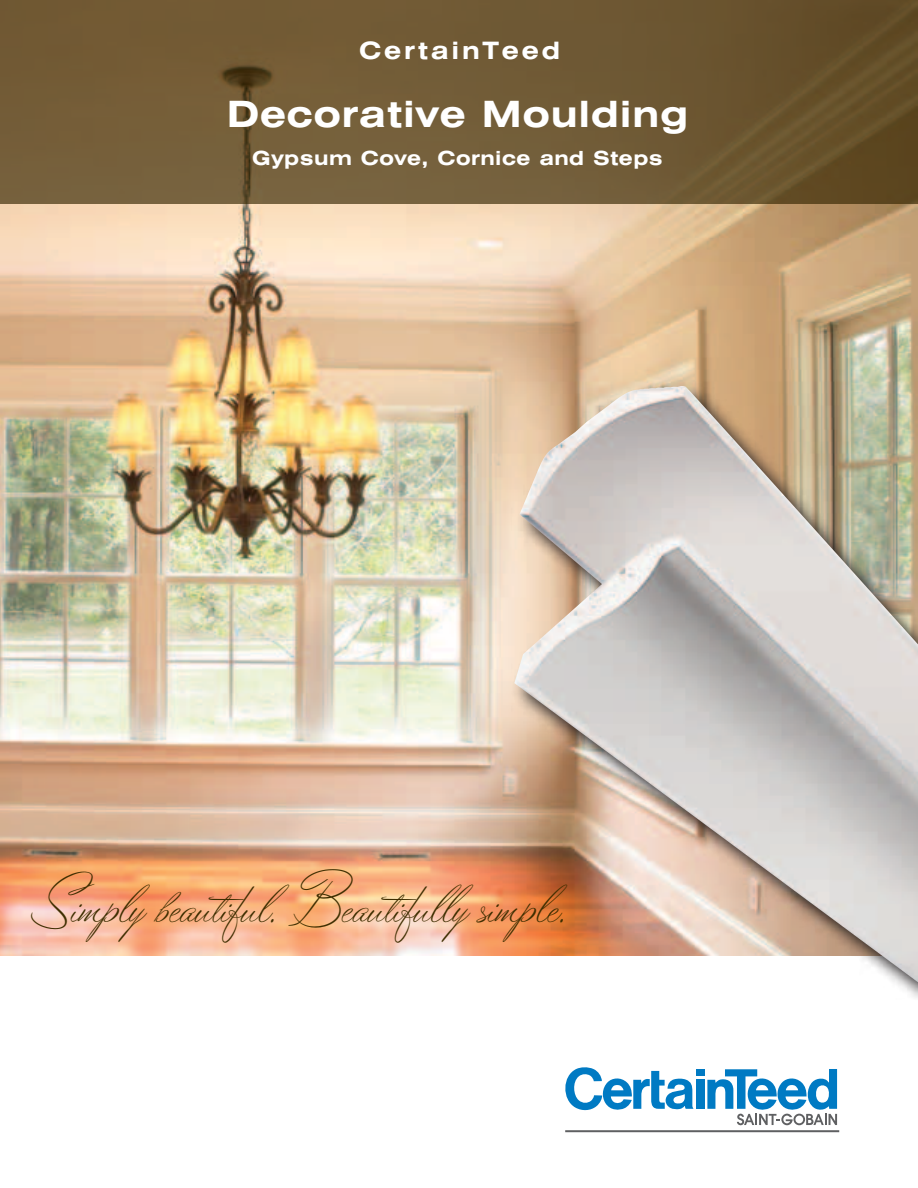
<style>
.page{position:relative;width:918px;height:1188px;background:#fff}
.page>*{position:absolute;margin:0;border:0;box-sizing:border-box;transform-origin:0 0}
.t1{font:43.35px "Marmalade JF";color:#3e2e00}
.t2{font:700 expanded 36.3px "Swiss 721 BT";letter-spacing:.025em;color:#fff}
.t3{font:700 expanded 24px "Swiss 721 BT";letter-spacing:.12em;color:#fff}
.t4{font:700 expanded 19.5px "Swiss 721 BT";letter-spacing:.025em;color:#fff}
</style>
<div class="page">
<img style="left:0;top:203px;width:918px;height:753px">
<svg style="left:511px;top:382px;width:407px;height:616px"></svg>
<img style="left:514px;top:386px;width:404px;height:596px">
<div style="left:0;top:0;width:918px;height:203px;background:linear-gradient(to right,#79613d,#66512b)"></div>
<div style="left:696px;top:1069px;width:8px;height:7px;background:#007ac3"></div>
<svg style="left:565px;top:1067px;width:129px;height:44px"></svg>
<div style="left:696px;top:1080px;width:8px;height:29px;background:#007ac3"></div>
<svg style="left:707px;top:1069px;width:130px;height:56px"></svg>
<hr style="left:565px;top:1130px;width:274px;height:2px;background:#5f6062">
<p class="t3" style="left:359px;top:36px;width:202px">CertainTeed</p>
<p class="t2" style="left:227px;top:92px;width:463px">Decorative Moulding</p>
<p class="t4" style="left:252px;top:146px;width:412px">Gypsum Cove, Cornice and Steps</p>
<p class="t1" style="left:31px;top:882px;width:538px">Simply beautiful. Beautifully simple.</p>
</div>
